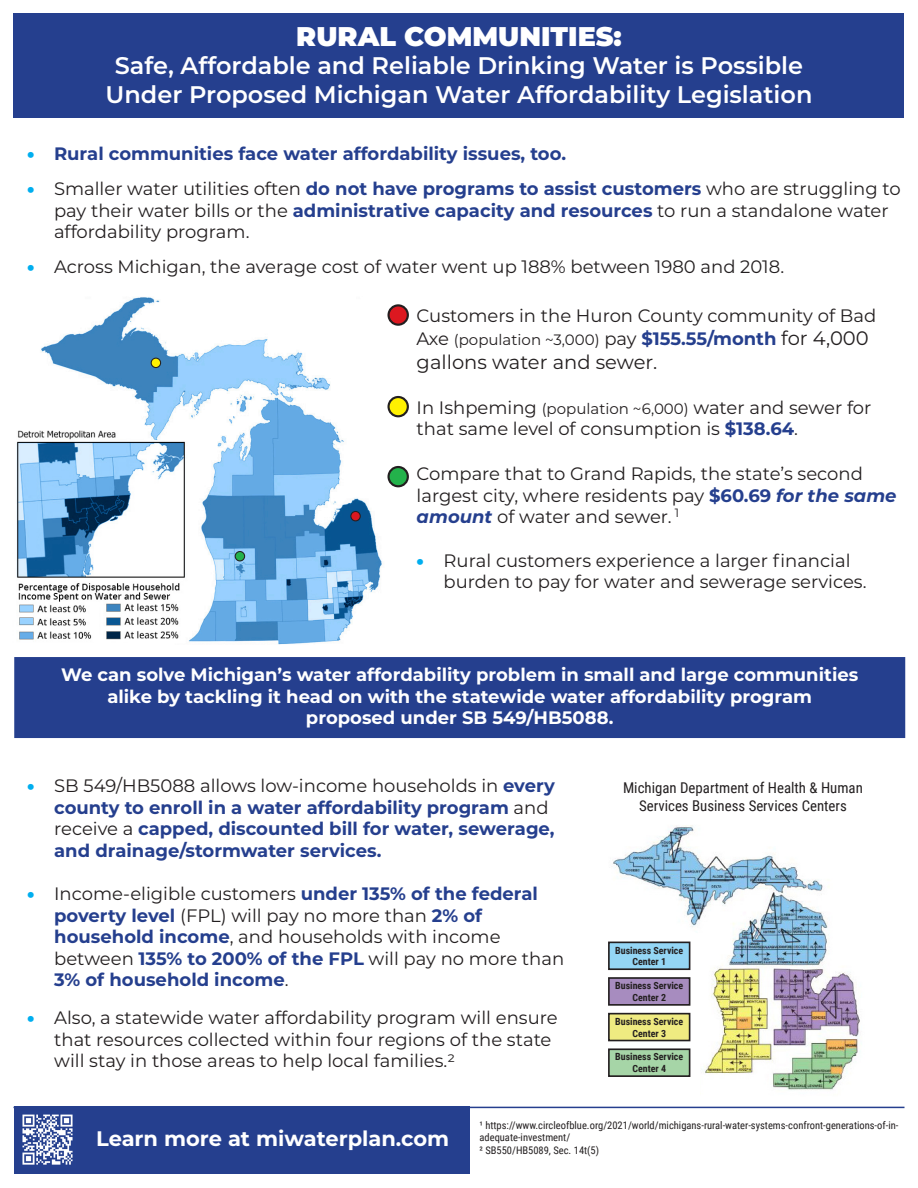
<style>
.page{position:relative;width:918px;height:1188px;background:#fff}
.page>*{position:absolute;margin:0;border:0;box-sizing:border-box;transform-origin:0 0}
.t1{font:900 27px "Montserrat";color:#fff}
.t2{font:600 24px "Montserrat";color:#fff}
.t3{font:700 21px "Montserrat";color:#fff}
.t4{font:19.5px "Montserrat";color:#231f20}
.t5{font:18px/21.6px "Montserrat";color:#231f20}
.t6{font:700 18px/21.6px "Montserrat";color:#253f8e}
.t7{font:700 18px "Montserrat";color:#fff}
.t8{font:15px "Montserrat";color:#231f20}
.t9{font:14.85px "Roboto Condensed";color:#231f20}
.t10{font:10.5px/12.6px "Roboto Condensed";color:#231f20}
.t11{font:700 9.9px/11.9px "Roboto Condensed";color:#231f20;text-align:center}
.s1{font-weight:900;color:#00aeef}
.s2{font-weight:700;color:#253f8e}
.s3{font-size:18px}
.s4{font-weight:700;font-size:18px;color:#253f8e}
.s5{font-size:19.5px}
.s6{font-size:15px}
.s7{font-weight:700;font-style:italic;color:#253f8e}
.s8{font-weight:400;color:#231f20}
</style>
<div class="page">
<div style="left:14px;top:14px;width:890px;height:104px;background:#253f8e"></div>
<img style="left:41px;top:297px;width:341px;height:348px">
<img style="left:16px;top:425px;width:178px;height:217px">
<img style="left:92px;top:602px;width:92px;height:40px">
<div style="left:351px;top:511px;width:9px;height:10px;background:#dc1820;border-radius:50%"></div>
<div style="left:350px;top:511px;width:11px;height:10px;border:1px solid #231f20;border-radius:50%"></div>
<div style="left:151px;top:358px;width:10px;height:10px;background:#fff101;border-radius:50%"></div>
<div style="left:151px;top:358px;width:10px;height:10px;border:1px solid #231f20;border-radius:50%"></div>
<div style="left:235px;top:552px;width:10px;height:9px;background:#23b24b;border-radius:50%"></div>
<div style="left:235px;top:551px;width:10px;height:10px;border:1px solid #231f20;border-radius:50%"></div>
<svg style="left:389px;top:305px;width:19px;height:20px"></svg>
<div style="left:387px;top:304px;width:22px;height:22px;border:2px solid #231f20;border-radius:50%"></div>
<div style="left:389px;top:397px;width:19px;height:19px;background:#fff101;border-radius:50%"></div>
<div style="left:387px;top:396px;width:22px;height:21px;border:2px solid #231f20;border-radius:50%"></div>
<div style="left:389px;top:467px;width:19px;height:19px;background:#23b24b;border-radius:50%"></div>
<div style="left:387px;top:466px;width:22px;height:21px;border:2px solid #231f20;border-radius:50%"></div>
<img style="left:608px;top:825px;width:252px;height:265px">
<div style="left:609px;top:942px;width:81px;height:27px;background:#94d6f5"></div>
<div style="left:608px;top:942px;width:82px;height:28px;border:2px solid #231f20"></div>
<div style="left:609px;top:978px;width:81px;height:27px;background:#a78cbf"></div>
<div style="left:608px;top:977px;width:82px;height:29px;border:2px solid #231f20"></div>
<div style="left:609px;top:1014px;width:81px;height:27px;background:#efeb81"></div>
<div style="left:608px;top:1013px;width:82px;height:28px;border:2px solid #231f20"></div>
<div style="left:609px;top:1049px;width:81px;height:27px;background:#a6d5a7"></div>
<div style="left:608px;top:1048px;width:82px;height:29px;border:2px solid #231f20"></div>
<div style="left:19px;top:662px;width:882px;height:72px;background:#253f8e"></div>
<div style="left:14px;top:657px;width:891px;height:81px;border:9px solid #253f8e"></div>
<hr style="left:14px;top:1107px;width:890px;height:1px;background:#253f8e">
<div style="left:14px;top:1107px;width:456px;height:67px;background:#253f8e"></div>
<img style="left:22px;top:1114px;width:51px;height:51px">
<p class="t1" style="left:296px;top:16px;width:327px">RURAL COMMUNITIES:</p>
<p class="t2" style="left:115px;top:49px;width:690px">Safe, Affordable and Reliable Drinking Water is Possible</p>
<p class="t2" style="left:105px;top:78px;width:709px">Under Proposed Michigan Water Affordability Legislation</p>
<p class="t6" style="left:27px;top:142px;width:541px"><span class="s1">•</span> Rural communities face water affordability issues, too.</p>
<p class="t5" style="left:54px;top:177px;width:848px;text-indent:-27px"><span class="s1">•</span> Smaller water utilities often <span class="s2">do not have programs to assist customers</span> who are struggling to pay their water bills or the <span class="s2">administrative capacity and resources</span> to run a standalone water affordability program.</p>
<p class="t5" style="left:27px;top:256px;width:759px"><span class="s1">•</span> Across Michigan, the average cost of water went up 188% between 1980 and 2018.</p>
<p class="t5" style="left:417px;top:304px;width:461px">Customers in the Huron County community of Bad</p>
<p class="t8" style="left:417px;top:330px;width:454px"><span class="s3">Axe</span> (population ~3,000) <span class="s3">pay</span> <span class="s4">$155.55/month</span> <span class="s5">for 4,000</span></p>
<p class="t4" style="left:417px;top:348px;width:242px">gallons water and sewer.</p>
<p class="t5" style="left:417px;top:396px;width:456px">In Ishpeming <span class="s6">(population ~6,000)</span> water and sewer for that same level of consumption is <span class="s2">$138.64</span>.</p>
<p class="t5" style="left:417px;top:462px;width:481px">Compare that to Grand Rapids, the state’s second largest city, where residents pay <span class="s2">$60.69</span> <span class="s7">for the same amount</span> of water and sewer. <sup>1</sup></p>
<p class="t5" style="left:444px;top:549px;width:424px;text-indent:-27px"><span class="s1">•</span> Rural customers experience a larger financial burden to pay for water and sewerage services.</p>
<p class="t7" style="left:61px;top:662px;width:799px">We can solve Michigan’s water affordability problem in small and large communities</p>
<p class="t7" style="left:107px;top:683px;width:706px">alike by tackling it head on with the statewide water affordability program</p>
<p class="t7" style="left:306px;top:705px;width:309px">proposed under SB 549/HB5088.</p>
<p class="t6" style="left:54px;top:774px;width:502px;text-indent:-27px"><span class="s1">•</span> <span class="s8">SB 549/HB5088 allows low-income households in</span> every county to enroll in a water affordability program <span class="s8">and receive a</span> capped, discounted bill for water, sewerage, and drainage/stormwater services.</p>
<p class="t5" style="left:54px;top:882px;width:512px;text-indent:-27px"><span class="s1">•</span> Income-eligible customers <span class="s2">under 135% of the federal poverty level</span> (FPL) will pay no more than <span class="s2">2% of household income</span>, and households with income between <span class="s2">135% to 200% of the FPL</span> will pay no more than <span class="s2">3% of household income</span>.</p>
<p class="t5" style="left:54px;top:1006px;width:505px;text-indent:-27px"><span class="s1">•</span> Also, a statewide water affordability program will ensure that resources collected within four regions of the state will stay in those areas to help local families.2</p>
<p class="t9" style="left:623px;top:777px;width:241px">Michigan Department of Health &amp; Human</p>
<p class="t9" style="left:639px;top:795px;width:209px">Services Business Services Centers</p>
<p class="t11" style="left:615px;top:944px;width:69px">Business Service<br>Center 1</p>
<p class="t11" style="left:615px;top:979px;width:69px">Business Service<br>Center 2</p>
<p class="t11" style="left:615px;top:1015px;width:69px">Business Service<br>Center 3</p>
<p class="t11" style="left:615px;top:1051px;width:69px">Business Service<br>Center 4</p>
<p class="t3" style="left:96px;top:1123px;width:355px">Learn more at miwaterplan.com</p>
<p class="t10" style="left:480px;top:1118px;width:421px">¹ https://www.circleofblue.org/2021/world/michigans-rural-water-systems-confront-generations-of-in&shy;adequate-investment/</p>
<p class="t10" style="left:480px;top:1144px;width:121px">² SB550/HB5089, Sec. 14t(5)</p>
</div>
